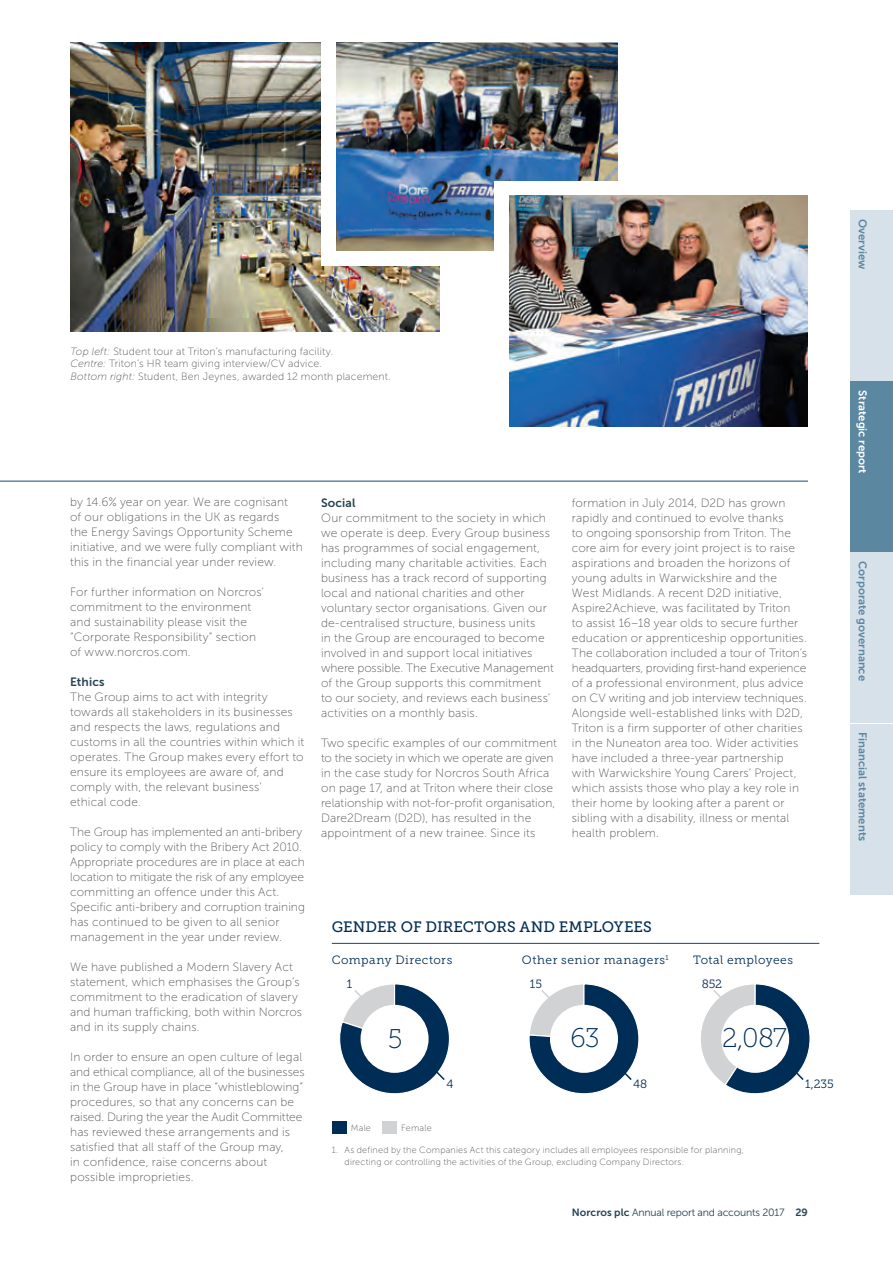
<style>
.page{position:relative;width:893px;height:1263px;background:#fff}
.page>*{position:absolute;margin:0;border:0;box-sizing:border-box;transform-origin:0 0}
.t1{font:27px "Museo Slab 100";color:#002d56}
.t2{font:15px "Museo Slab 500";letter-spacing:.005em;color:#002d56}
.t3{font:12px/15px "Museo Sans 100";letter-spacing:.01em;color:#57585a}
.t4{font:12px "Museo Slab 300";letter-spacing:.035em;color:#002d56}
.t5{font:12px "Museo Sans 700";letter-spacing:.01em;color:#274353}
.t6{font:11.25px "Museo Sans 700";color:#5c87a1}
.t7{font:11.25px "Museo Sans 700";color:#fff}
.t8{font:10.5px/12.8px "Museo Sans 100";letter-spacing:.02em;color:#57585a}
.t9{font:10.5px "Museo Sans 300";letter-spacing:-.02em;color:#274353}
.t10{font:9px/12px "Museo Sans 100";letter-spacing:.025em;color:#57585a}
.s1{font-style:italic}
.s2{font-family:"Museo Sans 700"}
</style>
<div class="page">
<div style="left:850px;top:210px;width:43px;height:171px;background:#d6e1ea"></div>
<div style="left:850px;top:382px;width:43px;height:170px;background:#5c87a1"></div>
<div style="left:850px;top:553px;width:43px;height:170px;background:#d6e1ea"></div>
<div style="left:850px;top:724px;width:43px;height:170px;background:#d6e1ea"></div>
<img style="left:70px;top:43px;width:369px;height:288px">
<img style="left:336px;top:43px;width:282px;height:208px">
<div style="left:321px;top:39px;width:15px;height:227px;background:#fff"></div>
<div style="left:321px;top:251px;width:318px;height:15px;background:#fff"></div>
<div style="left:494px;top:181px;width:259px;height:15px;background:#fff"></div>
<hr style="left:0;top:481px;width:808px;height:1px;background:#18486f">
<img style="left:509px;top:196px;width:299px;height:230px">
<div style="left:494px;top:182px;width:15px;height:244px;background:#fff"></div>
<div style="left:332px;top:1121px;width:14px;height:12px;background:#002d56"></div>
<div style="left:529px;top:984px;width:110px;height:110px;background:#002d56;border-radius:54px"></div>
<div style="left:550px;top:1005px;width:68px;height:68px;background:#fff;border-radius:50%"></div>
<hr style="left:332px;top:943px;width:487px;height:1px;background:#18486f">
<svg style="left:529px;top:984px;width:56px;height:56px"></svg>
<svg style="left:339px;top:984px;width:111px;height:110px"></svg>
<svg style="left:619px;top:1067px;width:13px;height:14px"></svg>
<svg style="left:701px;top:984px;width:109px;height:110px"></svg>
<div style="left:382px;top:1121px;width:14px;height:12px;background:#d1d2d4"></div>
<p class="t6" style="left:869px;top:219px;width:52px;rotate:90deg">Overview</p>
<p class="t8" style="left:70px;top:345px;width:322px"><span class="s1">Top left:</span> Student tour at Triton’s manufacturing facility.<br><span class="s1">Centre:</span> Triton’s HR team giving interview/CV advice.<br><span class="s1">Bottom right:</span> Student, Ben Jeynes, awarded 12 month placement.</p>
<p class="t3" style="left:70px;top:494px;width:234px">by 14.6% year on year. We are cognisant<br>of our obligations in the UK as regards<br>the Energy Savings Opportunity Scheme initiative, and we were fully compliant with this in the financial year under review.</p>
<p class="t3" style="left:70px;top:584px;width:195px">For further information on Norcros’ commitment to the environment and sustainability please visit the “Corporate Responsibility” section of www.norcros.com.</p>
<p class="t5" style="left:70px;top:675px;width:36px">Ethics</p>
<p class="t3" style="left:70px;top:689px;width:236px">The Group aims to act with integrity towards all stakeholders in its businesses and respects the laws, regulations and customs in all the countries within which it operates. The Group makes every effort to ensure its employees are aware of, and comply with, the relevant business’<br>ethical code.</p>
<p class="t3" style="left:70px;top:824px;width:236px">The Group has implemented an anti-bribery policy to comply with the Bribery Act 2010.<br>Appropriate procedures are in place at each location to mitigate the risk of any employee committing an offence under this Act.<br>Specific anti-bribery and corruption training has continued to be given to all senior management in the year under review.</p>
<p class="t3" style="left:70px;top:959px;width:233px">We have published a Modern Slavery Act statement, which emphasises the Group’s commitment to the eradication of slavery and human trafficking, both within Norcros and in its supply chains.</p>
<p class="t3" style="left:70px;top:1049px;width:236px">In order to ensure an open culture of legal and ethical compliance, all of the businesses in the Group have in place “whistleblowing” procedures, so that any concerns can be raised. During the year the Audit Committee has reviewed these arrangements and is satisfied that all staff of the Group may,<br>in confidence, raise concerns about possible improprieties.</p>
<p class="t5" style="left:321px;top:496px;width:36px">Social</p>
<p class="t3" style="left:321px;top:510px;width:234px">Our commitment to the society in which we operate is deep. Every Group business has programmes of social engagement, including many charitable activities. Each business has a track record of supporting local and national charities and other voluntary sector organisations. Given our de-centralised structure, business units<br>in the Group are encouraged to become involved in and support local initiatives where possible. The Executive Management of the Group supports this commitment to our society, and reviews each business’ activities on a monthly basis.</p>
<p class="t3" style="left:321px;top:735px;width:237px">Two specific examples of our commitment to the society in which we operate are given in the case study for Norcros South Africa on page 17, and at Triton where their close relationship with not-for-profit organisation, Dare2Dream (D2D), has resulted in the appointment of a new trainee. Since its</p>
<p class="t3" style="left:572px;top:495px;width:237px">formation in July 2014, D2D has grown rapidly and continued to evolve thanks<br>to ongoing sponsorship from Triton. The core aim for every joint project is to raise aspirations and broaden the horizons of young adults in Warwickshire and the<br>West Midlands. A recent D2D initiative, Aspire2Achieve, was facilitated by Triton<br>to assist 16–18 year olds to secure further education or apprenticeship opportunities.<br>The collaboration included a tour of Triton’s headquarters, providing first-hand experience of a professional environment, plus advice on CV writing and job interview techniques.<br>Alongside well-established links with D2D, Triton is a firm supporter of other charities in the Nuneaton area too. Wider activities have included a three-year partnership with Warwickshire Young Carers’ Project, which assists those who play a key role in their home by looking after a parent or sibling with a disability, illness or mental health problem.</p>
<p class="t2" style="left:332px;top:918px;width:322px">GENDER OF DIRECTORS AND EMPLOYEES</p>
<p class="t4" style="left:332px;top:953px;width:122px">Company Directors</p>
<p class="t4" style="left:522px;top:953px;width:148px">Other senior managers<sup>1</sup></p>
<p class="t4" style="left:693px;top:953px;width:101px">Total employees</p>
<p class="t4" style="left:347px;top:977px;width:7px">1</p>
<p class="t4" style="left:530px;top:977px;width:14px">15</p>
<p class="t4" style="left:702px;top:977px;width:22px">852</p>
<h1 class="t1" style="left:388px;top:1024px;width:16px">5</h1>
<h1 class="t1" style="left:722px;top:1023px;width:67px">2,087</h1>
<h1 class="t1" style="left:570px;top:1023px;width:31px">63</h1>
<p class="t10" style="left:351px;top:1122px;width:21px">Male</p>
<p class="t10" style="left:401px;top:1122px;width:32px">Female</p>
<p class="t4" style="left:446px;top:1077px;width:9px">4</p>
<p class="t4" style="left:633px;top:1077px;width:16px">48</p>
<p class="t4" style="left:805px;top:1077px;width:30px">1,235</p>
<p class="t10" style="left:345px;top:1144px;width:401px;text-indent:-13px">1. As defined by the Companies Act this category includes all employees responsible for planning, directing or controlling the activities of the Group, excluding Company Directors.</p>
<p class="t9" style="left:572px;top:1206px;width:237px"><span class="s2">Norcros plc</span> Annual report and accounts 2017 <span class="s2">29</span></p>
<p class="t7" style="left:869px;top:390px;width:85px;rotate:90deg">Strategic report</p>
<p class="t6" style="left:869px;top:561px;width:121px;rotate:90deg">Corporate governance</p>
<p class="t6" style="left:869px;top:732px;width:110px;rotate:90deg">Financial statements</p>
</div>
